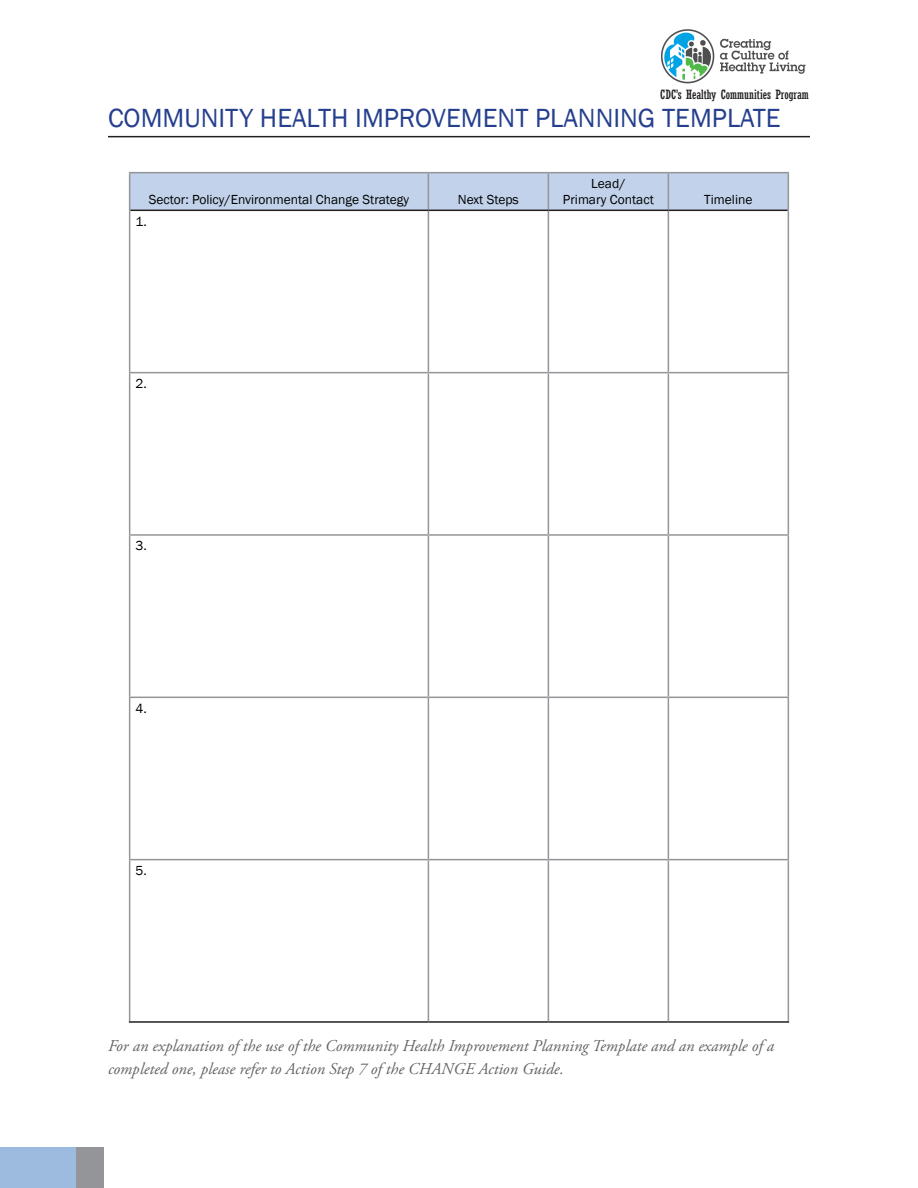
<style>
.page{position:relative;width:918px;height:1188px;background:#fff}
.page>*{position:absolute;margin:0;border:0;box-sizing:border-box;transform-origin:0 0}
.t1{font:27px "Franklin Gothic";color:#253f8e}
.t2{font:italic 16.5px/22.5px "Adobe Garamond Pro";color:#636366}
.t3{font:13.5px/16.2px "Franklin Gothic";color:#000;text-align:center}
.t4{font:condensed 12.75px "Rockwell";color:#231f20}
</style>
<div class="page">
<img style="left:661px;top:29px;width:145px;height:55px">
<hr style="left:108px;top:136px;width:702px;height:1px;background:#231f20">
<div style="left:130px;top:173px;width:298px;height:37px;background:#c1d2ea"></div>
<div style="left:428px;top:173px;width:120px;height:37px;background:#c1d2ea"></div>
<div style="left:548px;top:173px;width:120px;height:37px;background:#c1d2ea"></div>
<div style="left:668px;top:173px;width:120px;height:37px;background:#c1d2ea"></div>
<hr style="left:129px;top:172px;width:299px;height:1px;background:#939598">
<hr style="left:129px;top:173px;width:1px;height:37px;background:#939598">
<hr style="left:428px;top:172px;width:120px;height:1px;background:#939598">
<hr style="left:428px;top:173px;width:1px;height:37px;background:#939598">
<hr style="left:548px;top:172px;width:120px;height:1px;background:#939598">
<hr style="left:548px;top:173px;width:1px;height:37px;background:#939598">
<hr style="left:668px;top:172px;width:121px;height:1px;background:#939598">
<hr style="left:668px;top:173px;width:1px;height:37px;background:#939598">
<hr style="left:788px;top:173px;width:1px;height:37px;background:#939598">
<hr style="left:428px;top:211px;width:1px;height:161px;background:#939598">
<hr style="left:548px;top:211px;width:1px;height:161px;background:#939598">
<hr style="left:668px;top:211px;width:1px;height:161px;background:#939598">
<hr style="left:428px;top:373px;width:1px;height:161px;background:#939598">
<hr style="left:548px;top:373px;width:1px;height:161px;background:#939598">
<hr style="left:668px;top:373px;width:1px;height:161px;background:#939598">
<hr style="left:428px;top:536px;width:1px;height:161px;background:#939598">
<hr style="left:548px;top:536px;width:1px;height:161px;background:#939598">
<hr style="left:668px;top:536px;width:1px;height:161px;background:#939598">
<hr style="left:428px;top:698px;width:1px;height:161px;background:#939598">
<hr style="left:548px;top:698px;width:1px;height:161px;background:#939598">
<hr style="left:668px;top:698px;width:1px;height:161px;background:#939598">
<hr style="left:428px;top:860px;width:1px;height:161px;background:#939598">
<hr style="left:548px;top:860px;width:1px;height:161px;background:#939598">
<hr style="left:668px;top:860px;width:1px;height:161px;background:#939598">
<hr style="left:129px;top:210px;width:1px;height:162px;background:#939598">
<hr style="left:788px;top:210px;width:1px;height:162px;background:#939598">
<hr style="left:129px;top:372px;width:299px;height:1px;background:#939598">
<hr style="left:129px;top:373px;width:1px;height:161px;background:#939598">
<hr style="left:428px;top:372px;width:120px;height:1px;background:#939598">
<hr style="left:548px;top:372px;width:120px;height:1px;background:#939598">
<hr style="left:668px;top:372px;width:121px;height:1px;background:#939598">
<hr style="left:788px;top:373px;width:1px;height:161px;background:#939598">
<hr style="left:129px;top:534px;width:299px;height:2px;background:#939598">
<hr style="left:129px;top:536px;width:1px;height:161px;background:#939598">
<hr style="left:428px;top:534px;width:120px;height:2px;background:#939598">
<hr style="left:548px;top:534px;width:120px;height:2px;background:#939598">
<hr style="left:668px;top:534px;width:121px;height:2px;background:#939598">
<hr style="left:788px;top:536px;width:1px;height:161px;background:#939598">
<hr style="left:129px;top:697px;width:299px;height:1px;background:#939598">
<hr style="left:129px;top:698px;width:1px;height:161px;background:#939598">
<hr style="left:428px;top:697px;width:120px;height:1px;background:#939598">
<hr style="left:548px;top:697px;width:120px;height:1px;background:#939598">
<hr style="left:668px;top:697px;width:121px;height:1px;background:#939598">
<hr style="left:788px;top:698px;width:1px;height:161px;background:#939598">
<hr style="left:129px;top:859px;width:299px;height:1px;background:#939598">
<hr style="left:129px;top:860px;width:1px;height:161px;background:#939598">
<hr style="left:428px;top:859px;width:120px;height:1px;background:#939598">
<hr style="left:548px;top:859px;width:120px;height:1px;background:#939598">
<hr style="left:668px;top:859px;width:121px;height:1px;background:#939598">
<hr style="left:788px;top:860px;width:1px;height:161px;background:#939598">
<hr style="left:129px;top:1021px;width:299px;height:2px;background:#231f20">
<hr style="left:428px;top:1021px;width:120px;height:2px;background:#231f20">
<hr style="left:548px;top:1021px;width:120px;height:2px;background:#231f20">
<hr style="left:668px;top:1021px;width:121px;height:2px;background:#231f20">
<hr style="left:130px;top:210px;width:298px;height:1px;background:#231f20">
<hr style="left:428px;top:210px;width:120px;height:1px;background:#231f20">
<hr style="left:548px;top:210px;width:120px;height:1px;background:#231f20">
<hr style="left:668px;top:210px;width:120px;height:1px;background:#231f20">
<div style="left:0;top:1148px;width:77px;height:40px;background:#9dbadf"></div>
<div style="left:76px;top:1148px;width:28px;height:40px;background:#939598"></div>
<p class="t4" style="left:660px;top:87px;width:150px">CDC’s Healthy Communities Program</p>
<p class="t1" style="left:108px;top:101px;width:674px">COMMUNITY HEALTH IMPROVEMENT PLANNING TEMPLATE</p>
<p class="t3" style="left:149px;top:192px;width:262px">Sector: Policy/Environmental Change Strategy</p>
<p class="t3" style="left:458px;top:192px;width:63px">Next Steps</p>
<p class="t3" style="left:136px;top:213px;width:13px">1.</p>
<p class="t3" style="left:563px;top:176px;width:92px">Lead/<br>Primary Contact</p>
<p class="t3" style="left:704px;top:192px;width:50px">Timeline</p>
<p class="t3" style="left:136px;top:376px;width:13px">2.</p>
<p class="t3" style="left:136px;top:538px;width:13px">3.</p>
<p class="t3" style="left:136px;top:700px;width:13px">4.</p>
<p class="t3" style="left:136px;top:863px;width:13px">5.</p>
<p class="t2" style="left:108px;top:1035px;width:668px">For an explanation of the use of the Community Health Improvement Planning Template and an example of a completed one, please refer to Action Step 7 of the CHANGE Action Guide.</p>
</div>
